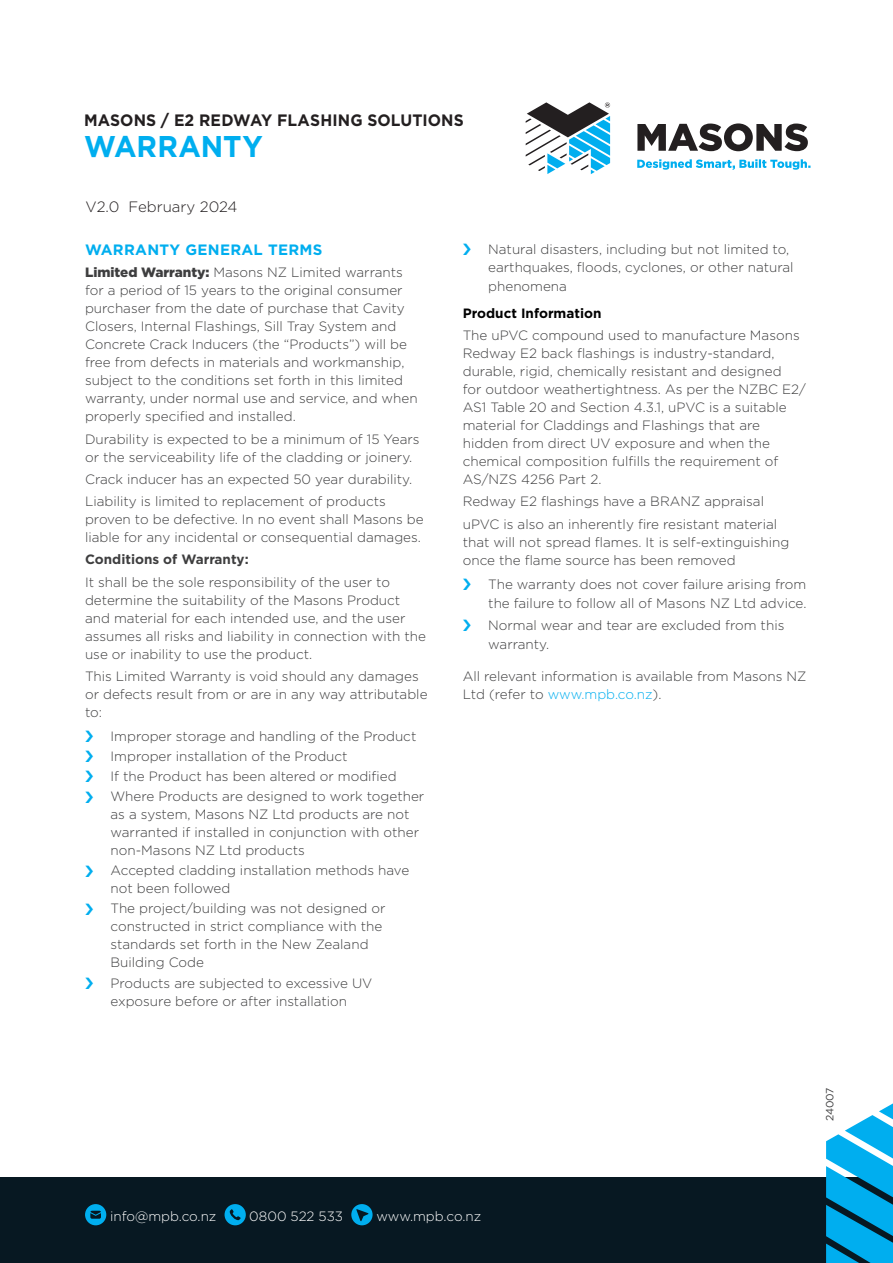
<style>
.page{position:relative;width:893px;height:1263px;background:#fff}
.page>*{position:absolute;margin:0;border:0;box-sizing:border-box;transform-origin:0 0}
.t1{font:700 30px "Gotham";letter-spacing:-.005em;color:#00aeef;scale:.95 1}
.t2{font:700 16.5px "Gotham";letter-spacing:.01em;color:#231f20;scale:.95 1}
.Heading_2{font:700 15px "Gotham";letter-spacing:.02em;color:#00aeef}
.t3{font:300 15px "Gotham";color:#231f20}
.Body_Copy{font:300 13.5px/18px "Gotham";color:#3e3e3f}
.t4{font:300 13.5px "Gotham";color:#fff}
.Heading_4{font:700 13.5px "Gotham";color:#3e3e3f}
.Body_Copy-2{font:700 13.5px "Gotham";color:#000}
.Body_Copy-3{font:10.5px "Gotham";letter-spacing:-.015em;color:#3e3e3f}
.s1{font-weight:900}
.s2{color:#00aeef}
</style>
<div class="page">
<div style="left:0;top:1177px;width:893px;height:86px;background:#071822"></div>
<svg style="left:826px;top:1103px;width:67px;height:160px"></svg>
<svg style="left:85px;top:1204px;width:21px;height:21px"></svg>
<svg style="left:225px;top:1204px;width:21px;height:21px"></svg>
<svg style="left:351px;top:1204px;width:22px;height:21px"></svg>
<svg style="left:526px;top:102px;width:284px;height:72px"></svg>
<p class="t2" style="left:84px;top:110px;width:401px">MASONS / E2 REDWAY FLASHING SOLUTIONS</p>
<h1 class="t1" style="left:84px;top:127px;width:190px">WARRANTY</h1>
<p class="t3" style="left:86px;top:197px;width:154px">V2.0 February 2024</p>
<p class="Heading_2" style="left:85px;top:240px;width:239px">WARRANTY GENERAL TERMS</p>
<p class="Body_Copy" style="left:85px;top:263px;width:334px"><span class="s1">Limited Warranty:</span> Masons NZ Limited warrants for a period of 15 years to the original consumer purchaser from the date of purchase that Cavity Closers, Internal Flashings, Sill Tray System and Concrete Crack Inducers (the “Products”) will be free from defects in materials and workmanship, subject to the conditions set forth in this limited warranty, under normal use and service, and when properly specified and installed.</p>
<p class="Body_Copy" style="left:85px;top:429px;width:336px">Durability is expected to be a minimum of 15 Years or the serviceability life of the cladding or joinery.</p>
<p class="Body_Copy" style="left:85px;top:470px;width:329px">Crack inducer has an expected 50 year durability.</p>
<p class="Body_Copy" style="left:85px;top:492px;width:340px">Liability is limited to replacement of products proven to be defective. In no event shall Masons be liable for any incidental or consequential damages.</p>
<p class="Heading_4" style="left:85px;top:551px;width:165px">Conditions of Warranty:</p>
<p class="Body_Copy" style="left:85px;top:572px;width:342px">It shall be the sole responsibility of the user to determine the suitability of the Masons Product and material for each intended use, and the user assumes all risks and liability in connection with the use or inability to use the product.</p>
<p class="Body_Copy" style="left:85px;top:667px;width:344px">This Limited Warranty is void should any damages or defects result from or are in any way attributable to:</p>
<p class="Body_Copy" style="left:111px;top:726px;width:307px">Improper storage and handling of the Product</p>
<p class="Body_Copy" style="left:111px;top:747px;width:239px">Improper installation of the Product</p>
<p class="Body_Copy" style="left:111px;top:767px;width:288px">If the Product has been altered or modified</p>
<p class="Body_Copy" style="left:111px;top:787px;width:315px">Where Products are designed to work together as a system, Masons NZ Ltd products are not warranted if installed in conjunction with other non-Masons NZ Ltd products</p>
<p class="Body_Copy" style="left:111px;top:861px;width:300px">Accepted cladding installation methods have not been followed</p>
<p class="Body_Copy" style="left:111px;top:899px;width:276px">The project/building was not designed or constructed in strict compliance with the standards set forth in the New Zealand Building Code</p>
<p class="Body_Copy" style="left:111px;top:973px;width:263px">Products are subjected to excessive UV exposure before or after installation</p>
<p class="Body_Copy" style="left:488px;top:240px;width:307px">Natural disasters, including but not limited to, earthquakes, floods, cyclones, or other natural</p>
<p class="Body_Copy" style="left:488px;top:277px;width:80px">phenomena</p>
<p class="Body_Copy-2" style="left:463px;top:304px;width:140px">Product Information</p>
<p class="Body_Copy" style="left:463px;top:326px;width:345px">The uPVC compound used to manufacture Masons Redway E2 back flashings is industry-standard, durable, rigid, chemically resistant and designed<br>for outdoor weathertightness. As per the NZBC E2/ AS1 Table 20 and Section 4.3.1, uPVC is a suitable material for Claddings and Flashings that are hidden from direct UV exposure and when the chemical composition fulfills the requirement of AS/NZS 4256 Part 2.</p>
<p class="Body_Copy" style="left:463px;top:492px;width:303px">Redway E2 flashings have a BRANZ appraisal</p>
<p class="Body_Copy" style="left:463px;top:515px;width:328px">uPVC is also an inherently fire resistant material that will not spread flames. It is self-extinguishing once the flame source has been removed</p>
<p class="Body_Copy" style="left:488px;top:574px;width:320px;line-height:19.5px">The warranty does not cover failure arising from the failure to follow all of Masons NZ Ltd advice.</p>
<p class="Body_Copy" style="left:488px;top:615px;width:298px;line-height:19.5px">Normal wear and tear are excluded from this warranty.</p>
<p class="Body_Copy" style="left:463px;top:667px;width:345px">All relevant information is available from Masons NZ<br>Ltd (refer to <span class="s2">www.mpb.co.nz</span>).</p>
<p class="Body_Copy-3" style="left:823px;top:1121px;width:36px;rotate:-90deg">24007</p>
<p class="t4" style="left:110px;top:1207px;width:108px">info@mpb.co.nz</p>
<p class="t4" style="left:249px;top:1207px;width:95px">0800 522 533</p>
<p class="t4" style="left:376px;top:1207px;width:106px">www.mpb.co.nz</p>
</div>
